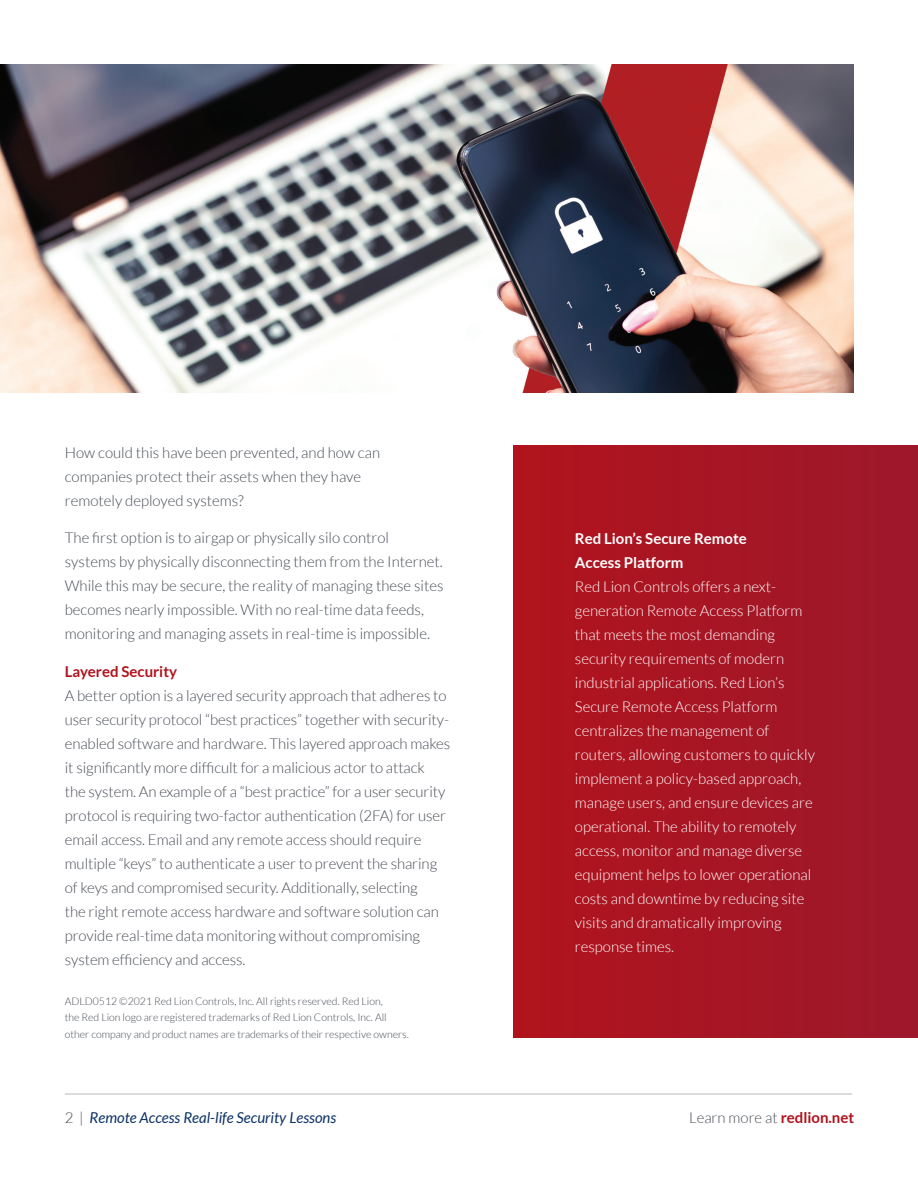
<style>
.page{position:relative;width:918px;height:1188px;background:#fff}
.page>*{position:absolute;margin:0;border:0;box-sizing:border-box;transform-origin:0 0}
.t1{font:300 15px/24px "Lato";letter-spacing:-.005em;color:#464b54}
.t2{font:300 15px/24px "Lato";color:#fff}
.t3{font:italic 15px "Lato";color:#0d3166}
.t4{font:700 15px/24px "Lato";color:#fff}
.t5{font:700 15px "Lato";color:#b0131c}
.t6{font:300 10.5px/16.5px "Lato";color:#464b54}
.s1{font-weight:300;font-style:normal;color:#464b54}
.s2{font-weight:700;color:#b0131c}
</style>
<div class="page">
<hr style="left:66px;top:1093px;width:786px;height:2px;background:#464b54">
<div style="left:513px;top:446px;width:405px;height:592px;background:#a71624"></div>
<img style="left:0;top:65px;width:853px;height:327px">
<p class="t1" style="left:65px;top:440px;width:317px">How could this have been prevented, and how can companies protect their assets when they have remotely deployed systems?</p>
<p class="t1" style="left:65px;top:526px;width:380px">The first option is to airgap or physically silo control systems by physically disconnecting them from the Internet.<br>While this may be secure, the reality of managing these sites becomes nearly impossible. With no real-time data feeds, monitoring and managing assets in real-time is impossible.</p>
<p class="t5" style="left:65px;top:663px;width:114px">Layered Security</p>
<p class="t1" style="left:65px;top:683px;width:387px">A better option is a layered security approach that adheres to user security protocol “best practices” together with security&shy;enabled software and hardware. This layered approach makes it significantly more difficult for a malicious actor to attack<br>the system. An example of a “best practice” for a user security protocol is requiring two-factor authentication (2FA) for user email access. Email and any remote access should require multiple “keys” to authenticate a user to prevent the sharing of keys and compromised security. Additionally, selecting<br>the right remote access hardware and software solution can provide real-time data monitoring without compromising system efficiency and access.</p>
<p class="t6" style="left:65px;top:993px;width:346px">ADLD0512 ©2021 Red Lion Controls, Inc. All rights reserved. Red Lion,<br>the Red Lion logo are registered trademarks of Red Lion Controls, Inc. All other company and product names are trademarks of their respective owners.</p>
<p class="t4" style="left:575px;top:526px;width:173px">Red Lion’s Secure Remote<br>Access Platform</p>
<p class="t2" style="left:575px;top:574px;width:242px">Red Lion Controls offers a next&shy;generation Remote Access Platform that meets the most demanding security requirements of modern industrial applications. Red Lion’s Secure Remote Access Platform centralizes the management of routers, allowing customers to quickly implement a policy-based approach, manage users, and ensure devices are operational. The ability to remotely access, monitor and manage diverse equipment helps to lower operational costs and downtime by reducing site visits and dramatically improving response times.</p>
<p class="t3" style="left:65px;top:1109px;width:273px"><span class="s1">2 |</span> Remote Access Real-life Security Lessons</p>
<p class="t1" style="left:689px;top:1105px;width:167px">Learn more at <span class="s2">redlion.net</span></p>
</div>
